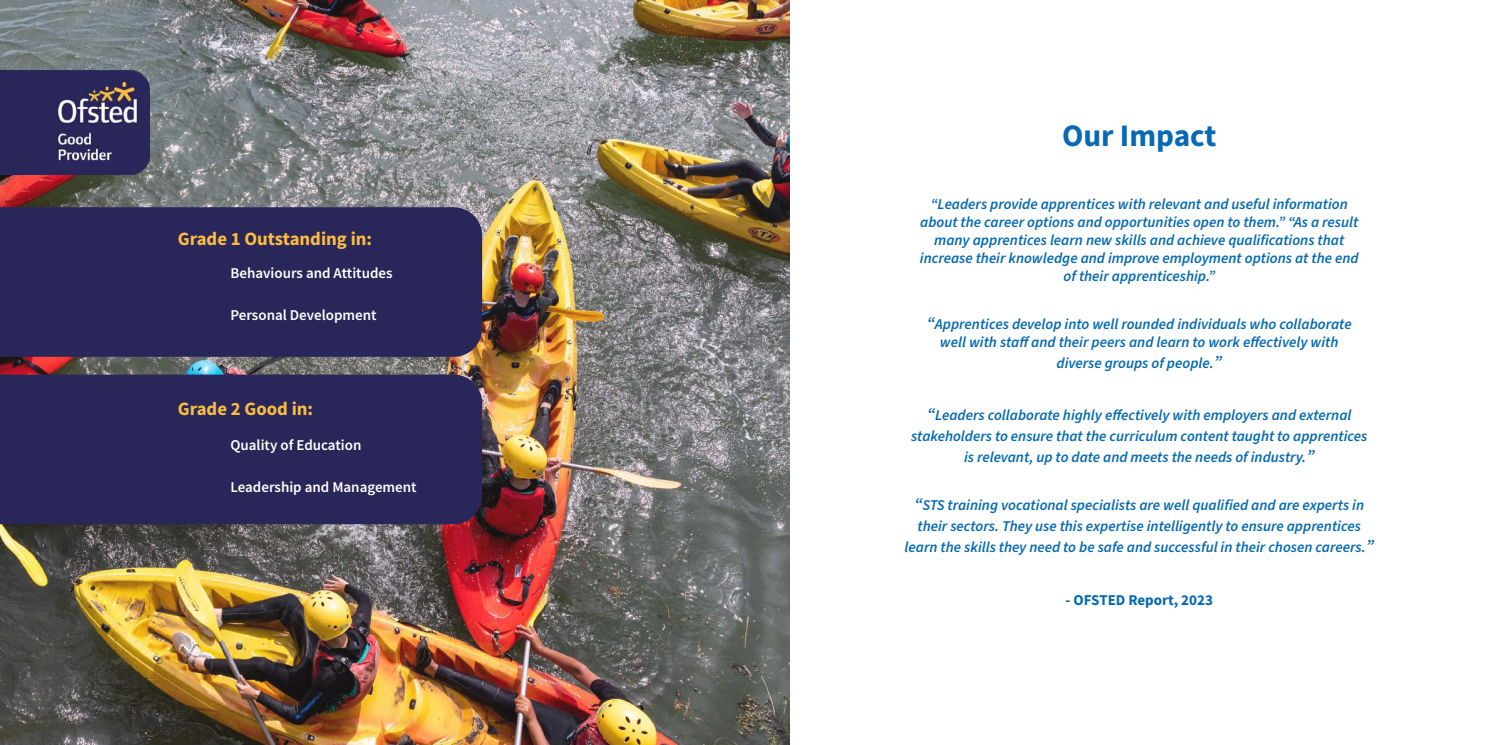
<style>
.page{position:relative;width:1489px;height:745px;background:#fff}
.page>*{position:absolute;margin:0;border:0;box-sizing:border-box;transform-origin:0 0}
.t1{font:700 31.25px "Source Sans Pro";color:#0569b3}
.t2{font:700 18.75px "Source Sans Pro";color:#fbbc41}
.t3{font:italic 600 15px/18px "Source Sans Pro";color:#0569b3;text-align:center}
.t4{font:600 15px "Source Sans Pro";color:#fff}
.t5{font:700 15px "Source Sans Pro";color:#0569b3}
.s1{font-size:17.5px}
</style>
<div class="page">
<img style="left:0;top:0;width:789px;height:744px">
<div style="left:0;top:207px;width:482px;height:149px;background:#292659"></div>
<div style="left:0;top:374px;width:482px;height:150px;background:#292659"></div>
<div style="left:0;top:70px;width:65px;height:104px;background:#292659"></div>
<img style="left:55px;top:70px;width:94px;height:104px">
<p class="t2" style="left:178px;top:225px;width:196px">Grade 1 Outstanding in:</p>
<p class="t4" style="left:230px;top:263px;width:164px">Behaviours and Attitudes</p>
<p class="t4" style="left:230px;top:305px;width:148px">Personal Development</p>
<p class="t2" style="left:178px;top:396px;width:137px">Grade 2 Good in:</p>
<p class="t4" style="left:230px;top:435px;width:132px">Quality of Education</p>
<p class="t4" style="left:230px;top:477px;width:188px">Leadership and Management</p>
<h1 class="t1" style="left:1062px;top:114px;width:156px">Our Impact</h1>
<p class="t3" style="left:919px;top:195px;width:440px">“Leaders provide apprentices with relevant and useful information about the career options and opportunities open to them.” “As a result many apprentices learn new skills and achieve qualifications that increase their knowledge and improve employment options at the end of their apprenticeship.”</p>
<p class="t3" style="left:926px;top:315px;width:426px"><span class="s1">“</span>Apprentices develop into well rounded individuals who collaborate well with staff and their peers and learn to work effectively with</p>
<p class="t3" style="left:1056px;top:354px;width:167px">diverse groups of people.<span class="s1">”</span></p>
<p class="t3" style="left:911px;top:405px;width:458px;line-height:20.8px"><span class="s1">“</span>Leaders collaborate highly effectively with employers and external stakeholders to ensure that the curriculum content taught to apprentices is relevant, up to date and meets the needs of industry.<span class="s1">”</span></p>
<p class="t3" style="left:904px;top:495px;width:471px;line-height:20.8px"><span class="s1">“</span>STS training vocational specialists are well qualified and are experts in their sectors. They use this expertise intelligently to ensure apprentices learn the skills they need to be safe and successful in their chosen careers.<span class="s1">”</span></p>
<p class="t5" style="left:1065px;top:590px;width:149px">- OFSTED Report, 2023</p>
</div>
